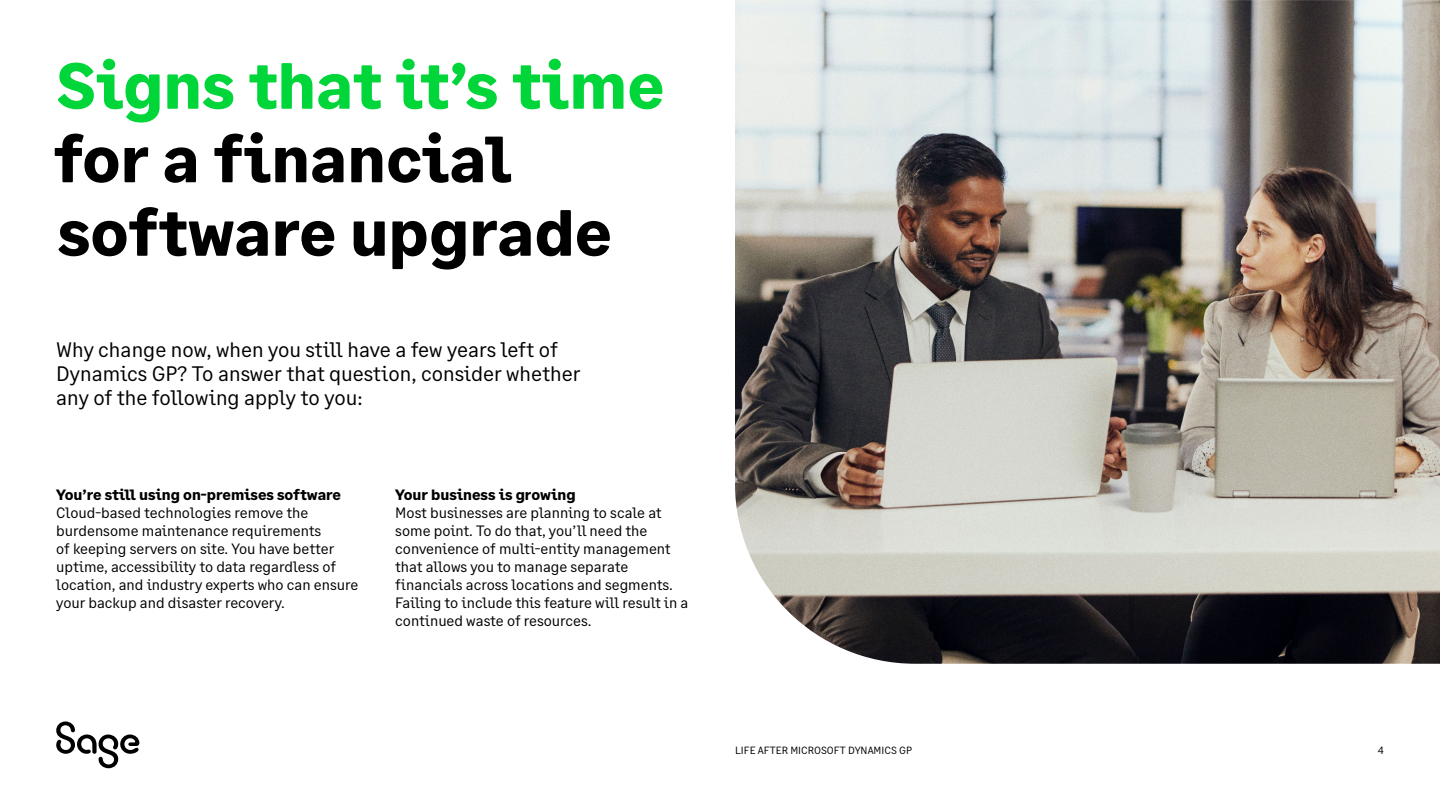
<style>
.page{position:relative;width:1440px;height:810px;background:#fff}
.page>*{position:absolute;margin:0;border:0;box-sizing:border-box;transform-origin:0 0}
.t1{font:700 65.25px/73.5px "Sage Text";color:#000}
.t2{font:700 65.25px "Sage Text";color:#00d639}
.t3{font:21px/24px "Sage Text";color:#000}
.t4{font:15px/18px "Sage Text";color:#000}
.t5{font:700 15px "Sage Text";color:#000}
.t6{font:10.5px "Sage Text";color:#000}
</style>
<div class="page">
<img style="left:735px;top:0;width:705px;height:664px">
<svg style="left:56px;top:722px;width:83px;height:46px"></svg>
<h1 class="t2" style="left:57px;top:59px;width:609px">Signs that it’s time</h1>
<h1 class="t1" style="left:53px;top:127px;width:560px">for a financial software upgrade</h1>
<h2 class="t3" style="left:56px;top:340px;width:526px">Why change now, when you still have a few years left of<br>Dynamics GP? To answer that question, consider whether any of the following apply to you:</h2>
<p class="t5" style="left:56px;top:489px;width:286px">You’re still using on-premises software</p>
<p class="t4" style="left:56px;top:505px;width:304px">Cloud-based technologies remove the burdensome maintenance requirements<br>of keeping servers on site. You have better uptime, accessibility to data regardless of location, and industry experts who can ensure your backup and disaster recovery.</p>
<p class="t5" style="left:395px;top:489px;width:182px">Your business is growing</p>
<p class="t4" style="left:395px;top:505px;width:295px">Most businesses are planning to scale at some point. To do that, you’ll need the convenience of multi-entity management that allows you to manage separate financials across locations and segments.<br>Failing to include this feature will result in a continued waste of resources.</p>
<p class="t6" style="left:735px;top:746px;width:178px">LIFE AFTER MICROSOFT DYNAMICS GP</p>
<p class="t6" style="left:1378px;top:746px;width:7px">4</p>
</div>
